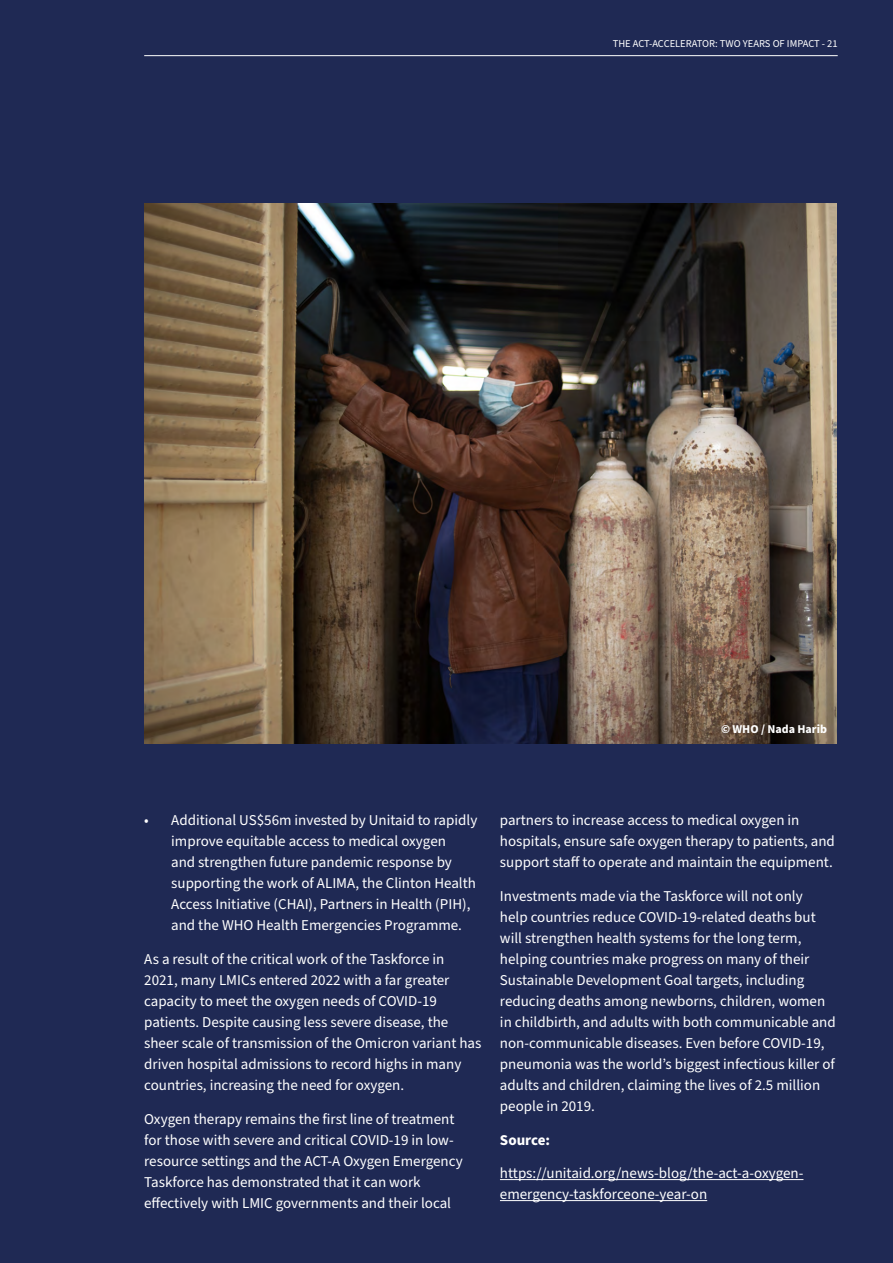
<style>
.page{position:relative;width:893px;height:1263px;background:#1f2954}
.page>*{position:absolute;margin:0;border:0;box-sizing:border-box;transform-origin:0 0}
.t1{font:15px/21px "Source Sans Pro";color:#fff}
.t2{font:700 15px "Source Sans Pro";color:#fff}
.t3{font:700 12px "Source Sans Pro";color:#fff}
.t4{font:10.5px "Source Sans Pro";color:#fff}
</style>
<div class="page">
<hr style="left:144px;top:55px;width:694px;height:1px;background:#fff">
<hr style="left:500px;top:1179px;width:303px;height:1px;background:#fff">
<hr style="left:500px;top:1200px;width:207px;height:1px;background:#fff">
<img style="left:145px;top:203px;width:692px;height:541px">
<p class="t4" style="left:613px;top:36px;width:226px">THE ACT-ACCELERATOR: TWO YEARS OF IMPACT - 21</p>
<p class="t3" style="left:721px;top:721px;width:108px">© WHO / Nada Harib</p>
<p class="t1" style="left:171px;top:810px;width:308px;text-indent:-27px">• Additional US$56m invested by Unitaid to rapidly improve equitable access to medical oxygen<br>and strengthen future pandemic response by supporting the work of ALIMA, the Clinton Health Access Initiative (CHAI), Partners in Health (PIH), and the WHO Health Emergencies Programme.</p>
<p class="t1" style="left:144px;top:949px;width:339px">As a result of the critical work of the Taskforce in 2021, many LMICs entered 2022 with a far greater capacity to meet the oxygen needs of COVID-19 patients. Despite causing less severe disease, the sheer scale of transmission of the Omicron variant has driven hospital admissions to record highs in many countries, increasing the need for oxygen.</p>
<p class="t1" style="left:144px;top:1109px;width:320px">Oxygen therapy remains the first line of treatment for those with severe and critical COVID-19 in low&shy;resource settings and the ACT-A Oxygen Emergency Taskforce has demonstrated that it can work effectively with LMIC governments and their local</p>
<p class="t1" style="left:500px;top:810px;width:336px">partners to increase access to medical oxygen in hospitals, ensure safe oxygen therapy to patients, and support staff to operate and maintain the equipment.</p>
<p class="t1" style="left:500px;top:886px;width:337px">Investments made via the Taskforce will not only<br>help countries reduce COVID-19-related deaths but will strengthen health systems for the long term, helping countries make progress on many of their Sustainable Development Goal targets, including reducing deaths among newborns, children, women in childbirth, and adults with both communicable and non-communicable diseases. Even before COVID-19, pneumonia was the world’s biggest infectious killer of adults and children, claiming the lives of 2.5 million people in 2019.</p>
<p class="t2" style="left:500px;top:1129px;width:52px">Source:</p>
<p class="t1" style="left:500px;top:1163px;width:305px">https://unitaid.org/news-blog/the-act-a-oxygen&shy;emergency-taskforceone-year-on</p>
</div>
